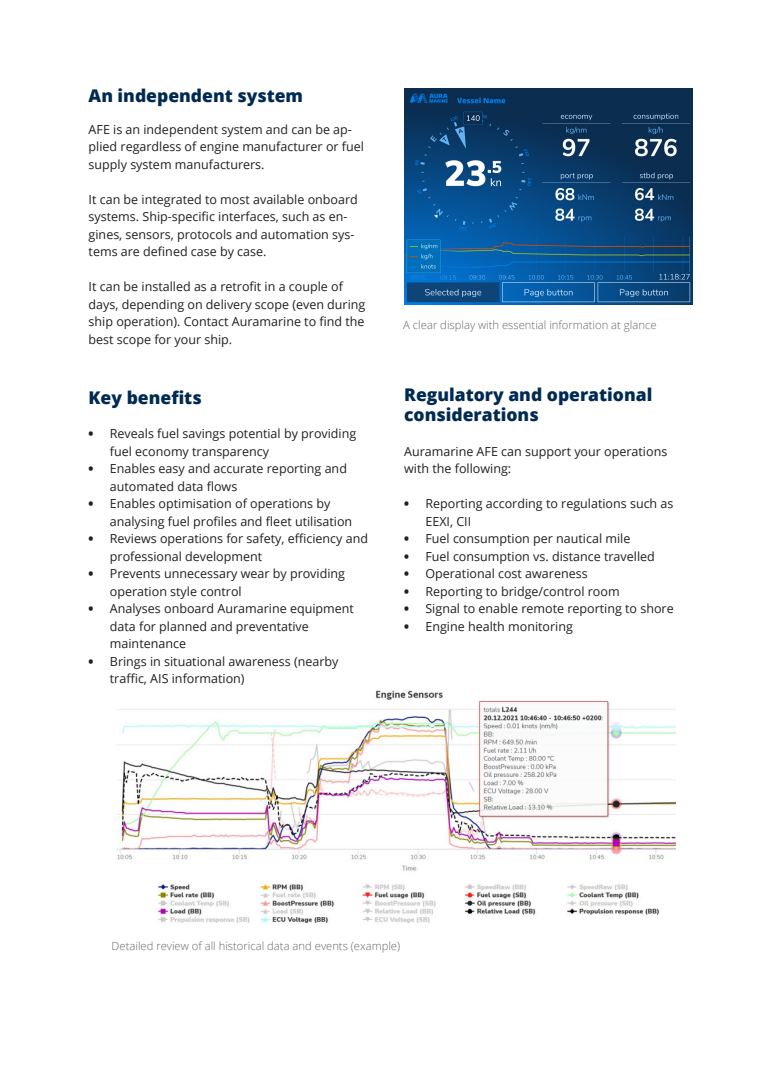
<style>
.page{position:relative;width:780px;height:1088px;background:#fff}
.page>*{position:absolute;margin:0;border:0;box-sizing:border-box;transform-origin:0 0}
.Väliotsikko{font:800 17.5px/20px "Open Sans";color:#002a52}
.Leipäteksti{font:12.5px/17.5px "Open Sans";color:#231f20}
.Kuvateksti{font:300 11.25px "Open Sans";color:#67676a}
.s1{font-weight:800}
</style>
<div class="page">
<img style="left:117px;top:691px;width:558px;height:232px">
<img style="left:404px;top:89px;width:288px;height:215px">
<p class="Väliotsikko" style="left:89px;top:85px;width:216px">An independent system</p>
<p class="Leipäteksti" style="left:89px;top:120px;width:277px">AFE is an independent system and can be ap&shy;plied regardless of engine manufacturer or fuel supply system manufacturers.</p>
<p class="Leipäteksti" style="left:89px;top:190px;width:271px">It can be integrated to most available onboard systems. Ship-specific interfaces, such as en&shy;gines, sensors, protocols and automation sys&shy;tems are defined case by case.</p>
<p class="Leipäteksti" style="left:89px;top:277px;width:278px">It can be installed as a retrofit in a couple of days, depending on delivery scope (even during ship operation). Contact Auramarine to find the best scope for your ship.</p>
<p class="Väliotsikko" style="left:89px;top:386px;width:114px">Key benefits</p>
<p class="Leipäteksti" style="left:110px;top:425px;width:248px;text-indent:-21px"><span class="s1">•</span> Reveals fuel savings potential by providing fuel economy transparency</p>
<p class="Leipäteksti" style="left:110px;top:460px;width:238px;text-indent:-21px"><span class="s1">•</span> Enables easy and accurate reporting and automated data flows</p>
<p class="Leipäteksti" style="left:110px;top:495px;width:244px;text-indent:-21px"><span class="s1">•</span> Enables optimisation of operations by analysing fuel profiles and fleet utilisation</p>
<p class="Leipäteksti" style="left:110px;top:530px;width:259px;text-indent:-21px"><span class="s1">•</span> Reviews operations for safety, efficiency and professional development</p>
<p class="Leipäteksti" style="left:110px;top:565px;width:237px;text-indent:-21px"><span class="s1">•</span> Prevents unnecessary wear by providing operation style control</p>
<p class="Leipäteksti" style="left:110px;top:600px;width:245px;text-indent:-21px"><span class="s1">•</span> Analyses onboard Auramarine equipment data for planned and preventative maintenance</p>
<p class="Leipäteksti" style="left:110px;top:652px;width:230px;text-indent:-21px"><span class="s1">•</span> Brings in situational awareness (nearby traffic, AIS information)</p>
<p class="Kuvateksti" style="left:403px;top:318px;width:255px">A clear display with essential information at glance</p>
<p class="Väliotsikko" style="left:404px;top:384px;width:250px">Regulatory and operational considerations</p>
<p class="Leipäteksti" style="left:404px;top:442px;width:264px">Auramarine AFE can support your operations with the following:</p>
<p class="Leipäteksti" style="left:425px;top:495px;width:249px;text-indent:-21px"><span class="s1">•</span> Reporting according to regulations such as<br>EEXI, CII</p>
<p class="Leipäteksti" style="left:404px;top:530px;width:228px"><span class="s1">•</span> Fuel consumption per nautical mile</p>
<p class="Leipäteksti" style="left:404px;top:547px;width:252px"><span class="s1">•</span> Fuel consumption vs. distance travelled</p>
<p class="Leipäteksti" style="left:404px;top:565px;width:185px"><span class="s1">•</span> Operational cost awareness</p>
<p class="Leipäteksti" style="left:404px;top:582px;width:217px"><span class="s1">•</span> Reporting to bridge/control room</p>
<p class="Leipäteksti" style="left:404px;top:600px;width:271px"><span class="s1">•</span> Signal to enable remote reporting to shore</p>
<p class="Leipäteksti" style="left:404px;top:617px;width:170px"><span class="s1">•</span> Engine health monitoring</p>
<p class="Kuvateksti" style="left:112px;top:938px;width:290px">Detailed review of all historical data and events (example)</p>
</div>
